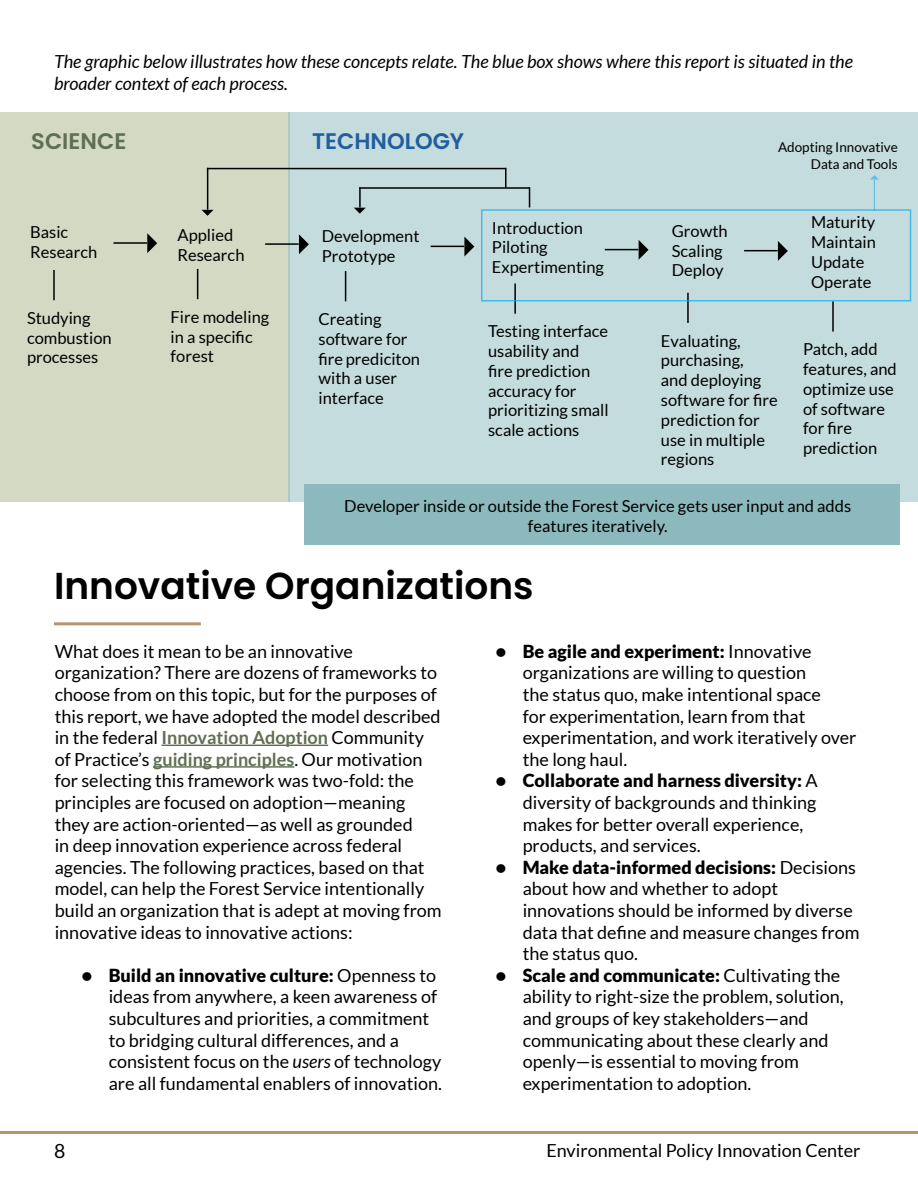
<style>
.page{position:relative;width:918px;height:1188px;background:#fff}
.page>*{position:absolute;margin:0;border:0;box-sizing:border-box;transform-origin:0 0}
.t1{font:600 37.5px "Poppins";color:#000}
.t2{font:600 22.5px "Poppins";color:#215e9e}
.t3{font:600 22.5px "Poppins";color:#5f6f52}
.t4{font:19.5px "Lato";color:#000}
.t5{font:18px/21.6px "Lato";color:#000}
.t6{font:italic 18px/21.6px "Lato";color:#000}
.t7{font:16.5px/19.8px "Lato";color:#000}
.t8{font:13.5px/16.2px "Lato";color:#000;text-align:right}
.s1{font-weight:700;color:#5f6f52}
.s2{font-weight:900}
.s3{font-style:italic}
</style>
<div class="page">
<hr style="left:0;top:1131px;width:918px;height:3px;background:#b99470">
<div style="left:0;top:112px;width:289px;height:390px;background:#d4d9c3"></div>
<div style="left:289px;top:112px;width:629px;height:390px;background:#c5dcde"></div>
<hr style="left:54px;top:622px;width:147px;height:3px;background:#b99470">
<hr style="left:162px;top:745px;width:166px;height:1px;background:#5f6f52">
<hr style="left:153px;top:766px;width:141px;height:2px;background:#5f6f52">
<hr style="left:113px;top:242px;width:34px;height:2px;background:#000">
<svg style="left:147px;top:233px;width:10px;height:20px"></svg>
<hr style="left:265px;top:243px;width:34px;height:2px;background:#000">
<svg style="left:299px;top:234px;width:10px;height:20px"></svg>
<hr style="left:431px;top:246px;width:33px;height:1px;background:#000">
<svg style="left:464px;top:237px;width:10px;height:19px"></svg>
<hr style="left:605px;top:249px;width:33px;height:1px;background:#000">
<svg style="left:639px;top:240px;width:10px;height:20px"></svg>
<hr style="left:744px;top:250px;width:34px;height:1px;background:#000">
<svg style="left:778px;top:241px;width:10px;height:20px"></svg>
<hr style="left:53px;top:270px;width:2px;height:30px;background:#000">
<hr style="left:197px;top:269px;width:1px;height:30px;background:#000">
<hr style="left:345px;top:271px;width:1px;height:30px;background:#000">
<hr style="left:514px;top:284px;width:2px;height:30px;background:#000">
<hr style="left:687px;top:293px;width:2px;height:30px;background:#000">
<hr style="left:832px;top:301px;width:2px;height:31px;background:#000">
<div style="left:305px;top:484px;width:595px;height:60px;background:#8cb9bd"></div>
<hr style="left:359px;top:187px;width:2px;height:20px;background:#000">
<svg style="left:354px;top:208px;width:12px;height:6px"></svg>
<hr style="left:207px;top:168px;width:1px;height:42px;background:#000">
<svg style="left:202px;top:210px;width:12px;height:6px"></svg>
<hr style="left:359px;top:187px;width:171px;height:2px;background:#000">
<hr style="left:207px;top:168px;width:299px;height:1px;background:#000">
<svg style="left:529px;top:187px;width:1px;height:20px"></svg>
<hr style="left:505px;top:168px;width:2px;height:20px;background:#000">
<hr style="left:874px;top:180px;width:1px;height:31px;background:#00aeef">
<svg style="left:870px;top:175px;width:9px;height:4px"></svg>
<p class="t6" style="left:54px;top:52px;width:801px">The graphic below illustrates how these concepts relate. The blue box shows where this report is situated in the broader context of each process.</p>
<p class="t3" style="left:31px;top:128px;width:96px">SCIENCE</p>
<p class="t2" style="left:312px;top:128px;width:154px">TECHNOLOGY</p>
<p class="t8" style="left:778px;top:139px;width:121px">Adopting Innovative<br>Data and Tools</p>
<p class="t7" style="left:30px;top:222px;width:68px">Basic<br>Research</p>
<p class="t7" style="left:178px;top:225px;width:68px">Applied<br>Research</p>
<p class="t7" style="left:492px;top:218px;width:114px">Introduction<br>Piloting<br>Expertimenting</p>
<p class="t7" style="left:672px;top:221px;width:57px">Growth<br>Scaling<br>Deploy</p>
<p class="t7" style="left:811px;top:212px;width:66px">Maturity<br>Maintain<br>Update<br>Operate</p>
<p class="t7" style="left:322px;top:226px;width:99px">Development<br>Prototype</p>
<p class="t7" style="left:27px;top:308px;width:86px">Studying combustion processes</p>
<p class="t7" style="left:171px;top:307px;width:100px">Fire modeling in a specific forest</p>
<p class="t7" style="left:319px;top:309px;width:103px">Creating software for fire prediciton with a user interface</p>
<p class="t7" style="left:488px;top:321px;width:122px">Testing interface usability and<br>fire prediction accuracy for prioritizing small scale actions</p>
<p class="t7" style="left:661px;top:331px;width:118px">Evaluating, purchasing,<br>and deploying software for fire prediction for use in multiple regions</p>
<p class="t7" style="left:803px;top:339px;width:95px">Patch, add features, and optimize use of software for fire prediction</p>
<p class="t7" style="left:344px;top:496px;width:508px;text-align:center">Developer inside or outside the Forest Service gets user input and adds features iteratively.</p>
<h1 class="t1" style="left:54px;top:564px;width:481px">Innovative Organizations</h1>
<p class="t5" style="left:55px;top:640px;width:389px">What does it mean to be an innovative organization? There are dozens of frameworks to choose from on this topic, but for the purposes of this report, we have adopted the model described in the federal <span class="s1">Innovation Adoption</span> Community of Practice’s <span class="s1">guiding principles</span>. Our motivation for selecting this framework was two-fold: the principles are focused on adoption—meaning they are action-oriented—as well as grounded<br>in deep innovation experience across federal agencies. The following practices, based on that model, can help the Forest Service intentionally build an organization that is adept at moving from innovative ideas to innovative actions:</p>
<p class="t5" style="left:109px;top:964px;width:335px;text-indent:-27px"><span class="s2">• Build an innovative culture:</span> Openness to ideas from anywhere, a keen awareness of subcultures and priorities, a commitment to bridging cultural differences, and a consistent focus on the <span class="s3">users</span> of technology are all fundamental enablers of innovation.</p>
<p class="t5" style="left:523px;top:640px;width:335px;text-indent:-27px"><span class="s2">• Be agile and experiment:</span> Innovative organizations are willing to question<br>the status quo, make intentional space<br>for experimentation, learn from that experimentation, and work iteratively over the long haul.</p>
<p class="t5" style="left:523px;top:770px;width:296px;text-indent:-27px"><span class="s2">• Collaborate and harness diversity:</span> A diversity of backgrounds and thinking makes for better overall experience, products, and services.</p>
<p class="t5" style="left:523px;top:856px;width:338px;text-indent:-27px"><span class="s2">• Make data-informed decisions:</span> Decisions about how and whether to adopt innovations should be informed by diverse data that define and measure changes from the status quo.</p>
<p class="t5" style="left:523px;top:964px;width:322px;text-indent:-27px"><span class="s2">• Scale and communicate:</span> Cultivating the ability to right-size the problem, solution, and groups of key stakeholders—and communicating about these clearly and openly—is essential to moving from experimentation to adoption.</p>
<p class="t4" style="left:54px;top:1140px;width:13px">8</p>
<p class="t5" style="left:546px;top:1140px;width:316px">Environmental Policy Innovation Center</p>
</div>
